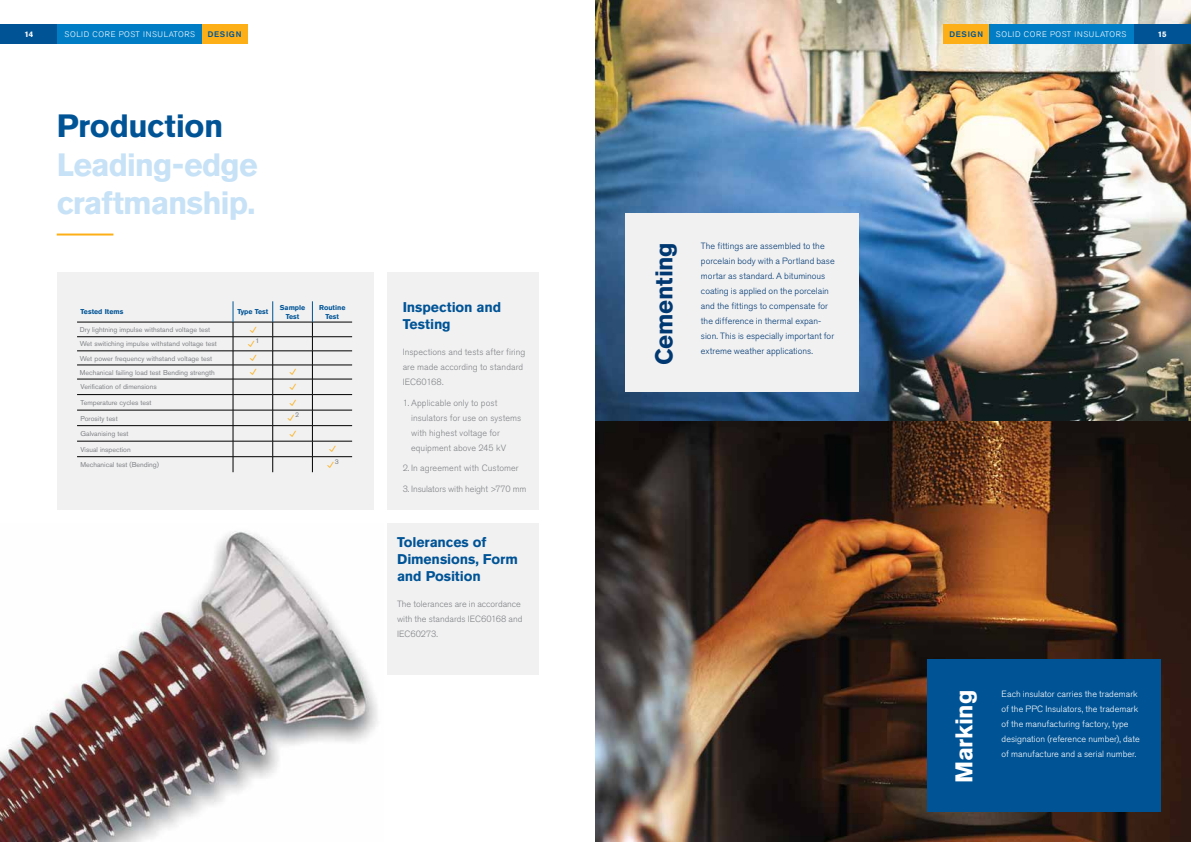
<style>
.page{position:relative;width:1191px;height:842px;background:#fff}
.page>*{position:absolute;margin:0;border:0;box-sizing:border-box;transform-origin:0 0}
.t1{font:700 32px/38.4px "Akzidenz Grotesk Pro";letter-spacing:-.03em;color:#c7e2f6}
.t2{font:700 32px "Akzidenz Grotesk Pro";letter-spacing:-.015em;color:#005496}
.t3{font:700 24px "Akzidenz Grotesk Pro";letter-spacing:-.01em;color:#003871}
.t4{font:700 24px "Akzidenz Grotesk Pro";letter-spacing:-.015em;color:#fff}
.t5{font:700 14px/16.8px "Akzidenz Grotesk Pro";letter-spacing:-.01em;color:#005496}
.t6{font:300 9px/15px "Akzidenz Grotesk Pro";letter-spacing:.005em;color:#808285}
.t7{font:300 9px/15px "Akzidenz Grotesk Pro";letter-spacing:.005em;color:#003871}
.t8{font:300 9px/15px "Akzidenz Grotesk Pro";letter-spacing:.005em;color:#fff}
.t9{font:300 9px "Akzidenz Grotesk Pro";letter-spacing:-.015em;color:#808285}
.t10{font:300 8px "Akzidenz Grotesk Pro";letter-spacing:.08em;color:#fff}
.t11{font:500 8px "Akzidenz Grotesk Pro";letter-spacing:.1em;color:#005496}
.t12{font:700 8px "Akzidenz Grotesk Pro";color:#fff}
.t13{font:7px/14.4px "Akzidenz Grotesk Pro";color:#808285}
.t14{font:700 7px/8.4px "Akzidenz Grotesk Pro";color:#005496;text-align:center}
</style>
<div class="page">
<img style="left:0;top:531px;width:378px;height:311px">
<div style="left:387px;top:523px;width:152px;height:152px;background:#f1f1f2"></div>
<div style="left:57px;top:273px;width:316px;height:237px;background:#f1f1f2"></div>
<div style="left:0;top:24px;width:58px;height:20px;background:#005496"></div>
<div style="left:202px;top:24px;width:45px;height:20px;background:#fcaf17"></div>
<div style="left:58px;top:24px;width:144px;height:20px;background:#007dc5"></div>
<hr style="left:77px;top:322px;width:156px;height:1px;background:#000">
<hr style="left:233px;top:322px;width:40px;height:1px;background:#000">
<hr style="left:273px;top:322px;width:39px;height:1px;background:#000">
<hr style="left:312px;top:322px;width:40px;height:1px;background:#000">
<hr style="left:77px;top:337px;width:156px;height:1px;background:#000">
<hr style="left:233px;top:337px;width:40px;height:1px;background:#000">
<hr style="left:273px;top:337px;width:39px;height:1px;background:#000">
<hr style="left:312px;top:337px;width:40px;height:1px;background:#000">
<hr style="left:77px;top:351px;width:156px;height:1px;background:#000">
<hr style="left:233px;top:351px;width:40px;height:1px;background:#000">
<hr style="left:273px;top:351px;width:39px;height:1px;background:#000">
<hr style="left:312px;top:351px;width:40px;height:1px;background:#000">
<hr style="left:77px;top:365px;width:156px;height:1px;background:#000">
<hr style="left:233px;top:365px;width:40px;height:1px;background:#000">
<hr style="left:273px;top:365px;width:39px;height:1px;background:#000">
<hr style="left:312px;top:365px;width:40px;height:1px;background:#000">
<hr style="left:77px;top:379px;width:156px;height:1px;background:#000">
<hr style="left:233px;top:379px;width:40px;height:1px;background:#000">
<hr style="left:273px;top:379px;width:39px;height:1px;background:#000">
<hr style="left:312px;top:379px;width:40px;height:1px;background:#000">
<hr style="left:77px;top:394px;width:156px;height:1px;background:#000">
<hr style="left:233px;top:394px;width:40px;height:1px;background:#000">
<hr style="left:273px;top:394px;width:39px;height:1px;background:#000">
<hr style="left:312px;top:394px;width:40px;height:1px;background:#000">
<hr style="left:77px;top:410px;width:156px;height:1px;background:#000">
<hr style="left:233px;top:410px;width:40px;height:1px;background:#000">
<hr style="left:273px;top:410px;width:39px;height:1px;background:#000">
<hr style="left:312px;top:410px;width:40px;height:1px;background:#000">
<hr style="left:77px;top:425px;width:156px;height:1px;background:#000">
<hr style="left:233px;top:425px;width:40px;height:1px;background:#000">
<hr style="left:273px;top:425px;width:39px;height:1px;background:#000">
<hr style="left:312px;top:425px;width:40px;height:1px;background:#000">
<hr style="left:77px;top:441px;width:156px;height:1px;background:#000">
<hr style="left:233px;top:441px;width:40px;height:1px;background:#000">
<hr style="left:273px;top:441px;width:39px;height:1px;background:#000">
<hr style="left:312px;top:441px;width:40px;height:1px;background:#000">
<hr style="left:77px;top:456px;width:156px;height:1px;background:#000">
<hr style="left:233px;top:456px;width:40px;height:1px;background:#000">
<hr style="left:273px;top:456px;width:39px;height:1px;background:#000">
<hr style="left:312px;top:456px;width:40px;height:1px;background:#000">
<svg style="left:233px;top:301px;width:1px;height:171px"></svg>
<svg style="left:272px;top:301px;width:1px;height:171px"></svg>
<svg style="left:312px;top:301px;width:1px;height:171px"></svg>
<img style="left:595px;top:0;width:596px;height:842px">
<div style="left:1133px;top:24px;width:58px;height:20px;background:#005496"></div>
<div style="left:943px;top:24px;width:46px;height:20px;background:#fcaf17"></div>
<div style="left:989px;top:24px;width:144px;height:20px;background:#007dc5"></div>
<div style="left:625px;top:214px;width:234px;height:178px;background:#f1f1f2"></div>
<hr style="left:57px;top:234px;width:56px;height:2px;background:#fcaf17">
<div style="left:927px;top:659px;width:234px;height:153px;background:#005496"></div>
<div style="left:387px;top:273px;width:152px;height:237px;background:#f1f1f2"></div>
<p class="t12" style="left:24px;top:29px;width:10px">14</p>
<p class="t10" style="left:65px;top:29px;width:132px">SOLID CORE POST INSULATORS</p>
<p class="t11" style="left:208px;top:29px;width:35px">DESIGN</p>
<h1 class="t2" style="left:57px;top:105px;width:168px">Production</h1>
<h1 class="t1" style="left:57px;top:145px;width:202px">Leading-edge craftmanship.</h1>
<p class="t14" style="left:81px;top:308px;width:44px">Tested Items</p>
<p class="t14" style="left:237px;top:308px;width:32px">Type Test</p>
<p class="t14" style="left:280px;top:303px;width:27px">Sample<br>Test</p>
<p class="t14" style="left:319px;top:303px;width:28px">Routine<br>Test</p>
<p class="t13" style="left:80px;top:322px;width:138px">Dry lightning impulse withstand voltage test<br>Wet switiching impulse withstand voltage test</p>
<p class="t13" style="left:255px;top:333px;width:6px">1</p>
<p class="t13" style="left:80px;top:351px;width:136px;line-height:14.1px">Wet power frequency withstand voltage test<br>Mechanical failing load test Bending strength</p>
<p class="t13" style="left:81px;top:380px;width:78px">Verification of dimensions</p>
<p class="t13" style="left:81px;top:395px;width:72px">Temperature cycles test</p>
<p class="t13" style="left:81px;top:411px;width:39px">Porosity test</p>
<p class="t13" style="left:295px;top:407px;width:6px">2</p>
<p class="t13" style="left:81px;top:426px;width:49px">Galvanising test</p>
<p class="t13" style="left:81px;top:442px;width:52px">Visual inspection</p>
<p class="t13" style="left:81px;top:457px;width:80px">Mechanical test (Bending)</p>
<p class="t13" style="left:335px;top:454px;width:6px">3</p>
<h3 class="t5" style="left:403px;top:298px;width:100px">Inspection and<br>Testing</h3>
<p class="t6" style="left:403px;top:344px;width:124px">Inspections and tests after firing are made according to standard<br>IEC60168.</p>
<p class="t6" style="left:411px;top:395px;width:112px;text-indent:-9px">1. Applicable only to post insulators for use on systems with highest voltage for equipment above 245 kV</p>
<p class="t6" style="left:403px;top:461px;width:118px">2. In agreement with Customer</p>
<p class="t9" style="left:403px;top:483px;width:125px">3. Insulators with height &gt;770 mm</p>
<h3 class="t5" style="left:397px;top:534px;width:122px">Tolerances of<br>Dimensions, Form and Position</h3>
<p class="t6" style="left:397px;top:597px;width:127px">The tolerances are in accordance with the standards IEC60168 and<br>IEC60273.</p>
<h2 class="t3" style="left:648px;top:365px;width:125px;rotate:-90deg">Cementing</h2>
<p class="t7" style="left:701px;top:238px;width:135px">The fittings are assembled to the porcelain body with a Portland base mortar as standard. A bituminous coating is applied on the porcelain and the fittings to compensate for the difference in thermal expan&shy;sion. This is especially important for extreme weather applications.</p>
<p class="t11" style="left:949px;top:29px;width:35px">DESIGN</p>
<p class="t10" style="left:996px;top:29px;width:132px">SOLID CORE POST INSULATORS</p>
<p class="t12" style="left:1157px;top:29px;width:10px">15</p>
<h2 class="t4" style="left:948px;top:783px;width:94px;rotate:-90deg">Marking</h2>
<p class="t8" style="left:1001px;top:686px;width:140px">Each insulator carries the trademark of the PPC Insulators, the trademark of the manufacturing factory, type designation (reference number), date of manufacture and a serial number.</p>
</div>
